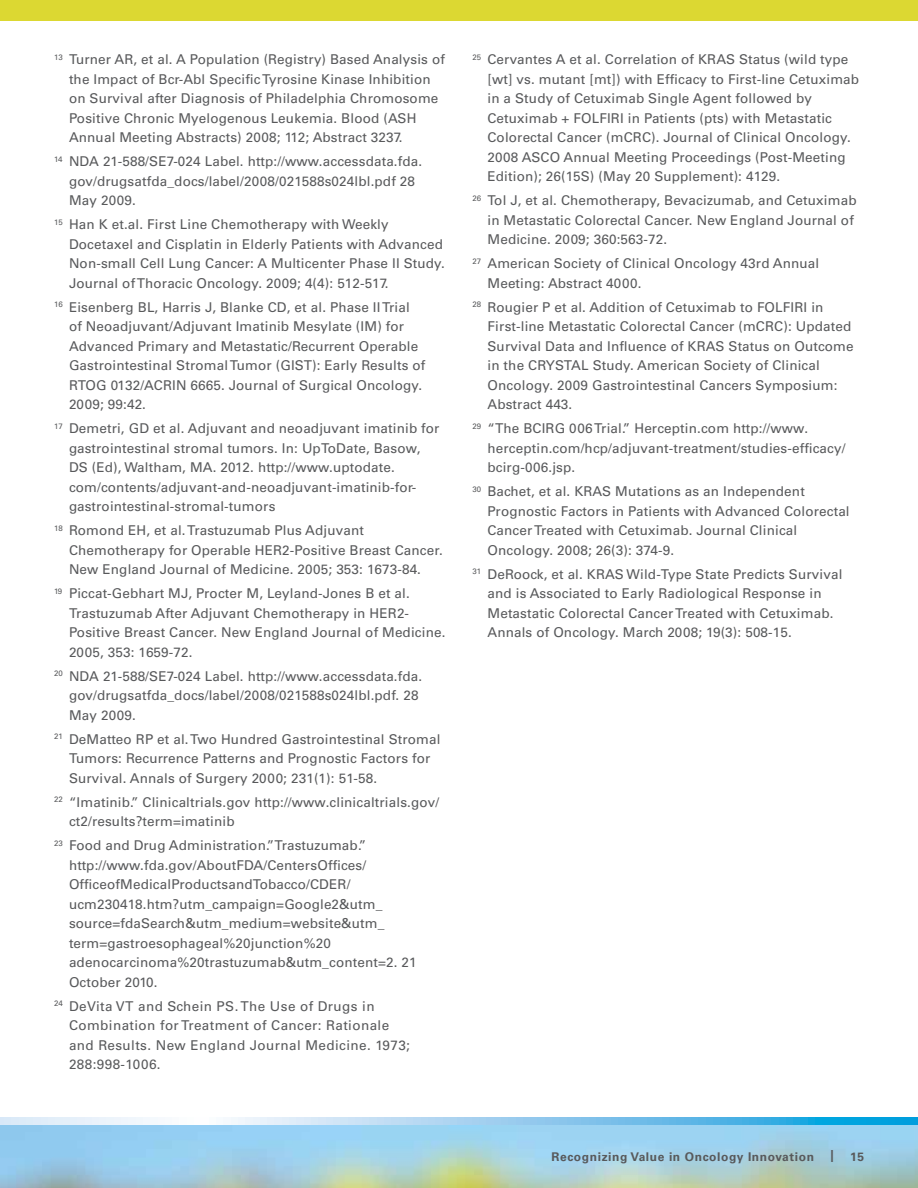
<style>
.page{position:relative;width:918px;height:1188px;background:#fff}
.page>*{position:absolute;margin:0;border:0;box-sizing:border-box;transform-origin:0 0}
.t1{font:13.5px/19.5px "Univers";letter-spacing:.01em;color:#58595b}
.t2{font:13.5px/19.5px "Univers";letter-spacing:.03em;color:#58595b}
.t3{font:700 12px "Univers";letter-spacing:.05em;color:#58595b}
</style>
<div class="page">
<svg style="left:0;top:1118px;width:918px;height:7px"></svg>
<img style="left:0;top:1125px;width:918px;height:63px">
<div style="left:0;top:0;width:918px;height:21px;background:#dcd832"></div>
<p class="t1" style="left:69px;top:50px;width:377px;text-indent:-15px"><sup>13</sup> Turner AR, et al. A Population (Registry) Based Analysis of the Impact of Bcr-Abl Specific Tyrosine Kinase Inhibition on Survival after Diagnosis of Philadelphia Chromosome Positive Chronic Myelogenous Leukemia. Blood (ASH Annual Meeting Abstracts) 2008; 112; Abstract 3237.</p>
<p class="t1" style="left:69px;top:152px;width:355px;text-indent:-15px"><sup>14</sup> NDA 21-588/SE7-024 Label. http://www.accessdata.fda. gov/drugsatfda_docs/label/2008/021588s024lbl.pdf 28<br>May 2009.</p>
<p class="t1" style="left:69px;top:215px;width:377px;text-indent:-15px"><sup>15</sup> Han K et.al. First Line Chemotherapy with Weekly Docetaxel and Cisplatin in Elderly Patients with Advanced Non-small Cell Lung Cancer: A Multicenter Phase II Study.<br>Journal of Thoracic Oncology. 2009; 4(4): 512-517.</p>
<p class="t1" style="left:69px;top:297px;width:358px;text-indent:-15px"><sup>16</sup> Eisenberg BL, Harris J, Blanke CD, et al. Phase II Trial of Neoadjuvant/Adjuvant Imatinib Mesylate (IM) for Advanced Primary and Metastatic/Recurrent Operable Gastrointestinal Stromal Tumor (GIST): Early Results of RTOG 0132/ACRIN 6665. Journal of Surgical Oncology.<br>2009; 99:42.</p>
<p class="t1" style="left:69px;top:419px;width:372px;text-indent:-15px"><sup>17</sup> Demetri, GD et al. Adjuvant and neoadjuvant imatinib for gastrointestinal stromal tumors. In: UpToDate, Basow, DS (Ed), Waltham, MA. 2012. http://www.uptodate. com/contents/adjuvant-and-neoadjuvant-imatinib-for&shy;gastrointestinal-stromal-tumors</p>
<p class="t1" style="left:69px;top:521px;width:375px;text-indent:-15px"><sup>18</sup> Romond EH, et al. Trastuzumab Plus Adjuvant<br>Chemotherapy for Operable HER2-Positive Breast Cancer.<br>New England Journal of Medicine. 2005; 353: 1673-84.</p>
<p class="t1" style="left:69px;top:584px;width:378px;text-indent:-15px"><sup>19</sup> Piccat-Gebhart MJ, Procter M, Leyland-Jones B et al.<br>Trastuzumab After Adjuvant Chemotherapy in HER2- Positive Breast Cancer. New England Journal of Medicine.<br>2005, 353: 1659-72.</p>
<p class="t1" style="left:69px;top:666px;width:355px;text-indent:-15px"><sup>20</sup> NDA 21-588/SE7-024 Label. http://www.accessdata.fda. gov/drugsatfda_docs/label/2008/021588s024lbl.pdf. 28<br>May 2009.</p>
<p class="t1" style="left:69px;top:729px;width:373px;text-indent:-15px"><sup>21</sup> DeMatteo RP et al. Two Hundred Gastrointestinal Stromal<br>Tumors: Recurrence Patterns and Prognostic Factors for<br>Survival. Annals of Surgery 2000; 231(1): 51-58.</p>
<p class="t1" style="left:69px;top:792px;width:372px;text-indent:-15px"><sup>22</sup> “Imatinib.” Clinicaltrials.gov http://www.clinicaltrials.gov/ ct2/results?term=imatinib</p>
<p class="t1" style="left:69px;top:836px;width:349px;text-indent:-15px"><sup>23</sup> Food and Drug Administration.”Trastuzumab.” http://www.fda.gov/AboutFDA/CentersOffices/ OfficeofMedicalProductsandTobacco/CDER/ ucm230418.htm?utm_campaign=Google2&amp;utm_ source=fdaSearch&amp;utm_medium=website&amp;utm_ term=gastroesophageal%20junction%20 adenocarcinoma%20trastuzumab&amp;utm_content=2. 21<br>October 2010.</p>
<p class="t2" style="left:69px;top:996px;width:343px;text-indent:-15px"><sup>24</sup> DeVita VT and Schein PS. The Use of Drugs in Combination for Treatment of Cancer: Rationale and Results. New England Journal Medicine. 1973; 288:998-1006.</p>
<p class="t1" style="left:488px;top:50px;width:373px;text-indent:-15px"><sup>25</sup> Cervantes A et al. Correlation of KRAS Status (wild type [wt] vs. mutant [mt]) with Efficacy to First-line Cetuximab in a Study of Cetuximab Single Agent followed by Cetuximab + FOLFIRI in Patients (pts) with Metastatic Colorectal Cancer (mCRC). Journal of Clinical Oncology.<br>2008 ASCO Annual Meeting Proceedings (Post-Meeting Edition); 26(15S) (May 20 Supplement): 4129.</p>
<p class="t1" style="left:488px;top:191px;width:371px;text-indent:-15px"><sup>26</sup> Tol J, et al. Chemotherapy, Bevacizumab, and Cetuximab in Metastatic Colorectal Cancer. New England Journal of<br>Medicine. 2009; 360:563-72.</p>
<p class="t1" style="left:488px;top:254px;width:333px;text-indent:-15px"><sup>27</sup> American Society of Clinical Oncology 43rd Annual<br>Meeting: Abstract 4000.</p>
<p class="t1" style="left:488px;top:297px;width:368px;text-indent:-15px"><sup>28</sup> Rougier P et al. Addition of Cetuximab to FOLFIRI in First-line Metastatic Colorectal Cancer (mCRC): Updated Survival Data and Influence of KRAS Status on Outcome in the CRYSTAL Study. American Society of Clinical Oncology. 2009 Gastrointestinal Cancers Symposium:<br>Abstract 443.</p>
<p class="t1" style="left:488px;top:419px;width:360px;text-indent:-15px"><sup>29</sup> “The BCIRG 006 Trial.” Herceptin.com http://www. herceptin.com/hcp/adjuvant-treatment/studies-efficacy/ bcirg-006.jsp.</p>
<p class="t1" style="left:488px;top:482px;width:364px;text-indent:-15px"><sup>30</sup> Bachet, et al. KRAS Mutations as an Independent Prognostic Factors in Patients with Advanced Colorectal Cancer Treated with Cetuximab. Journal Clinical Oncology. 2008; 26(3): 374-9.</p>
<p class="t1" style="left:487px;top:564px;width:357px;text-indent:-15px"><sup>31</sup> DeRoock, et al. KRAS Wild-Type State Predicts Survival and is Associated to Early Radiological Response in Metastatic Colorectal Cancer Treated with Cetuximab.<br>Annals of Oncology. March 2008; 19(3): 508-15.</p>
<p class="t3" style="left:552px;top:1150px;width:264px">Recognizing Value in Oncology Innovation</p>
<p class="t3" style="left:830px;top:1148px;width:5px">|</p>
<p class="t3" style="left:850px;top:1150px;width:15px">15</p>
</div>
